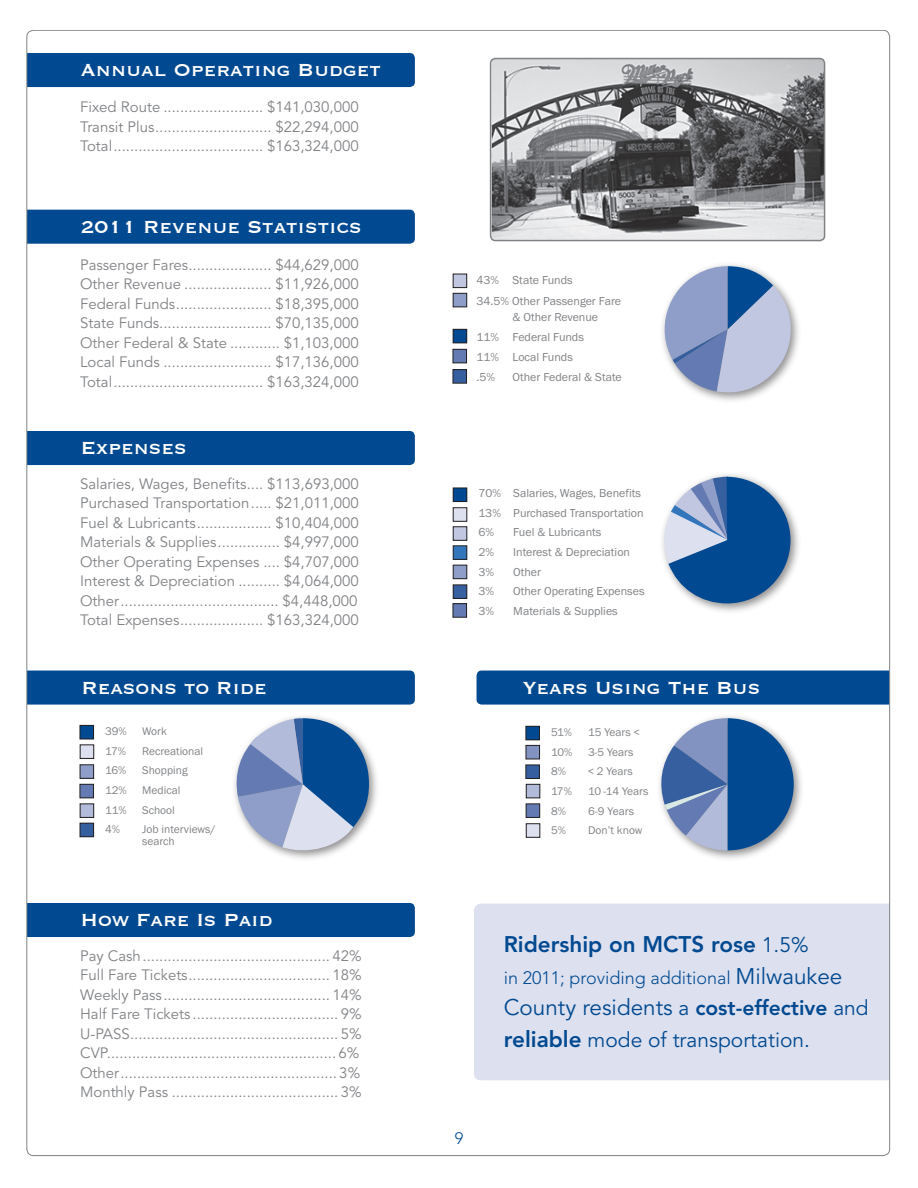
<style>
.page{position:relative;width:918px;height:1188px;background:#fff}
.page>*{position:absolute;margin:0;border:0;box-sizing:border-box;transform-origin:0 0}
.t1{font:22.65px "Copperplate";color:#fff}
.t2{font:22.5px "Avenir";color:#014990}
.t3{font:800 22.5px "Avenir";color:#014990}
.t4{font:21px "Avenir";color:#014990}
.t5{font:300 18px "Avenir";color:#014990}
.t6{font:300 16.5px "Avenir";color:#014990}
.t7{font:15px/19.5px "Avenir";color:#808285;text-align:justify}
.t8{font:12px/20.1px "Franklin Gothic";color:#808285}
.t9{font:11.55px/11.9px "Franklin Gothic";color:#808285}
.s1{font-weight:400;font-size:21px}
.s2{font-weight:400;font-size:22.5px}
.s3{font-size:21px}
.s4{font-weight:800;font-size:21px}
.s5{font-weight:800;font-size:22.5px}
</style>
<div class="page">
<div style="left:28px;top:903px;width:387px;height:34px;background:#014990"></div>
<div style="left:28px;top:671px;width:387px;height:34px;background:#014990"></div>
<div style="left:477px;top:671px;width:411px;height:34px;background:#014990"></div>
<div style="left:28px;top:53px;width:387px;height:34px;background:#014990"></div>
<div style="left:474px;top:903px;width:414px;height:177px;background:#dde1ef"></div>
<div style="left:453px;top:293px;width:14px;height:14px;background:#8e9ec8"></div>
<div style="left:453px;top:293px;width:14px;height:14px;border:1px solid #231f20"></div>
<div style="left:453px;top:274px;width:14px;height:14px;background:#c1c7e1"></div>
<div style="left:453px;top:274px;width:14px;height:14px;border:1px solid #231f20"></div>
<div style="left:453px;top:329px;width:14px;height:14px;background:#014990"></div>
<div style="left:453px;top:329px;width:14px;height:14px;border:1px solid #231f20"></div>
<div style="left:453px;top:349px;width:14px;height:14px;background:#637bb2"></div>
<div style="left:453px;top:349px;width:14px;height:14px;border:1px solid #231f20"></div>
<div style="left:453px;top:370px;width:14px;height:13px;background:#365fa0"></div>
<div style="left:453px;top:369px;width:14px;height:14px;border:1px solid #231f20"></div>
<svg style="left:660px;top:266px;width:137px;height:129px"></svg>
<div style="left:453px;top:488px;width:14px;height:14px;background:#014990"></div>
<div style="left:453px;top:488px;width:14px;height:14px;border:1px solid #231f20"></div>
<div style="left:453px;top:527px;width:14px;height:13px;background:#c1c7e1"></div>
<div style="left:453px;top:527px;width:14px;height:13px;border:1px solid #231f20"></div>
<div style="left:453px;top:604px;width:14px;height:13px;background:#637bb2"></div>
<div style="left:453px;top:603px;width:14px;height:14px;border:1px solid #231f20"></div>
<div style="left:453px;top:565px;width:14px;height:14px;background:#8e9ec8"></div>
<div style="left:453px;top:565px;width:14px;height:14px;border:1px solid #231f20"></div>
<div style="left:453px;top:585px;width:14px;height:13px;background:#365fa0"></div>
<div style="left:453px;top:585px;width:14px;height:14px;border:1px solid #231f20"></div>
<div style="left:453px;top:508px;width:14px;height:13px;background:#dde1ef"></div>
<div style="left:453px;top:508px;width:14px;height:13px;border:1px solid #231f20"></div>
<div style="left:453px;top:546px;width:14px;height:13px;background:#3476bc"></div>
<div style="left:453px;top:546px;width:14px;height:14px;border:1px solid #231f20"></div>
<img style="left:284px;top:716px;width:93px;height:143px">
<svg style="left:234px;top:718px;width:135px;height:137px"></svg>
<div style="left:80px;top:725px;width:14px;height:14px;background:#014990"></div>
<div style="left:80px;top:725px;width:14px;height:14px;border:1px solid #231f20"></div>
<div style="left:80px;top:745px;width:14px;height:13px;background:#dde1ef"></div>
<div style="left:80px;top:745px;width:14px;height:14px;border:1px solid #231f20"></div>
<div style="left:80px;top:765px;width:14px;height:13px;background:#8e9ec8"></div>
<div style="left:80px;top:765px;width:14px;height:14px;border:1px solid #231f20"></div>
<div style="left:80px;top:784px;width:14px;height:14px;background:#637bb2"></div>
<div style="left:80px;top:784px;width:14px;height:14px;border:1px solid #231f20"></div>
<div style="left:80px;top:804px;width:14px;height:13px;background:#b3bbda"></div>
<div style="left:80px;top:804px;width:14px;height:14px;border:1px solid #231f20"></div>
<div style="left:80px;top:823px;width:14px;height:14px;background:#365fa0"></div>
<div style="left:80px;top:823px;width:14px;height:14px;border:1px solid #231f20"></div>
<div style="left:526px;top:784px;width:14px;height:14px;background:#b3bbda"></div>
<div style="left:526px;top:784px;width:14px;height:14px;border:1px solid #231f20"></div>
<div style="left:526px;top:726px;width:13px;height:14px;background:#014990"></div>
<div style="left:526px;top:726px;width:14px;height:14px;border:1px solid #231f20"></div>
<div style="left:526px;top:745px;width:14px;height:14px;background:#8293c1"></div>
<div style="left:526px;top:745px;width:14px;height:14px;border:1px solid #231f20"></div>
<div style="left:526px;top:765px;width:13px;height:14px;background:#365fa0"></div>
<div style="left:526px;top:765px;width:14px;height:14px;border:1px solid #231f20"></div>
<div style="left:526px;top:804px;width:14px;height:13px;background:#637bb2"></div>
<div style="left:526px;top:804px;width:14px;height:14px;border:1px solid #231f20"></div>
<div style="left:526px;top:824px;width:14px;height:13px;background:#dde1ef"></div>
<div style="left:526px;top:824px;width:14px;height:13px;border:1px solid #231f20"></div>
<img style="left:697px;top:716px;width:105px;height:143px">
<svg style="left:659px;top:718px;width:135px;height:132px"></svg>
<div style="left:28px;top:210px;width:387px;height:34px;background:#014990"></div>
<div style="left:28px;top:431px;width:387px;height:34px;background:#014990"></div>
<img style="left:697px;top:474px;width:102px;height:138px">
<svg style="left:662px;top:477px;width:129px;height:126px"></svg>
<img style="left:492px;top:60px;width:333px;height:181px">
<div style="left:490px;top:58px;width:335px;height:183px;border:2px solid #808285;border-radius:5px"></div>
<p class="t1" style="left:81px;top:56px;width:302px">Annual Operating Budget</p>
<p class="t7" style="left:80px;top:98px;width:280px">Fixed Route ........................ $141,030,000<br>Transit Plus............................ $22,294,000<br>Total.................................... $163,324,000</p>
<p class="t1" style="left:81px;top:212px;width:283px">2011 Revenue Statistics</p>
<p class="t7" style="left:80px;top:255px;width:280px">Passenger Fares.................... $44,629,000<br>Other Revenue ..................... $11,926,000<br>Federal Funds....................... $18,395,000<br>State Funds........................... $70,135,000<br>Other Federal &amp; State ............ $1,103,000<br>Local Funds .......................... $17,136,000<br>Total.................................... $163,324,000</p>
<p class="t1" style="left:81px;top:434px;width:107px">Expenses</p>
<p class="t7" style="left:80px;top:474px;width:280px">Salaries, Wages, Benefits.... $113,693,000<br>Purchased Transportation..... $21,011,000<br>Fuel &amp; Lubricants.................. $10,404,000<br>Materials &amp; Supplies............... $4,997,000<br>Other Operating Expenses .... $4,707,000<br>Interest &amp; Depreciation .......... $4,064,000<br>Other...................................... $4,448,000<br>Total Expenses.................... $163,324,000</p>
<p class="t8" style="left:477px;top:271px;width:146px">43% State Funds<br>34.5% Other Passenger Fare</p>
<p class="t8" style="left:477px;top:307px;width:123px;text-indent:36px">&amp; Other Revenue<br>11% Federal Funds<br>11% Local Funds<br>.5%</p>
<p class="t8" style="left:512px;top:367px;width:111px">Other Federal &amp; State</p>
<p class="t8" style="left:478px;top:484px;width:167px;line-height:19.5px">70% Salaries, Wages, Benefits<br>13% Purchased Transportation<br>6%</p>
<p class="t8" style="left:513px;top:523px;width:90px">Fuel &amp; Lubricants</p>
<p class="t8" style="left:478px;top:542px;width:17px">2%</p>
<p class="t8" style="left:513px;top:542px;width:118px">Interest &amp; Depreciation</p>
<p class="t8" style="left:478px;top:562px;width:17px">3%</p>
<p class="t8" style="left:513px;top:562px;width:29px">Other</p>
<p class="t8" style="left:478px;top:581px;width:17px">3%</p>
<p class="t8" style="left:513px;top:581px;width:133px">Other Operating Expenses</p>
<p class="t8" style="left:478px;top:601px;width:17px">3%</p>
<p class="t8" style="left:513px;top:601px;width:106px">Materials &amp; Supplies</p>
<p class="t1" style="left:81px;top:673px;width:187px">Reasons to Ride</p>
<p class="t1" style="left:523px;top:673px;width:239px">Years Using The Bus</p>
<p class="t9" style="left:105px;top:726px;width:23px">39%</p>
<p class="t9" style="left:142px;top:726px;width:26px">Work</p>
<p class="t9" style="left:105px;top:745px;width:22px">17%</p>
<p class="t9" style="left:142px;top:745px;width:63px">Recreational</p>
<p class="t9" style="left:105px;top:765px;width:23px">16%</p>
<p class="t9" style="left:142px;top:765px;width:47px">Shopping</p>
<p class="t9" style="left:105px;top:784px;width:23px">12%</p>
<p class="t9" style="left:142px;top:784px;width:40px">Medical</p>
<p class="t9" style="left:105px;top:804px;width:23px">11%</p>
<p class="t9" style="left:142px;top:804px;width:34px">School</p>
<p class="t9" style="left:105px;top:824px;width:17px">4%</p>
<p class="t9" style="left:142px;top:824px;width:75px">Job interviews/ search</p>
<p class="t1" style="left:80px;top:906px;width:194px">How Fare Is Paid</p>
<p class="t7" style="left:80px;top:946px;width:283px;text-align:left">Pay Cash............................................. 42% Full Fare Tickets.................................. 18% Weekly Pass........................................ 14% Half Fare Tickets ................................... 9% U-PASS.................................................. 5% CVP....................................................... 6% Other.................................................... 3% Monthly Pass ........................................ 3%</p>
<p class="t6" style="left:455px;top:1129px;width:10px">9</p>
<p class="t9" style="left:551px;top:727px;width:23px">51%</p>
<p class="t9" style="left:588px;top:727px;width:53px">15 Years &lt;</p>
<p class="t9" style="left:551px;top:746px;width:23px">10%</p>
<p class="t9" style="left:588px;top:746px;width:47px">3-5 Years</p>
<p class="t9" style="left:551px;top:766px;width:17px">8%</p>
<p class="t9" style="left:588px;top:766px;width:46px">&lt; 2 Years</p>
<p class="t9" style="left:551px;top:785px;width:22px">17%</p>
<p class="t9" style="left:588px;top:785px;width:62px">10 -14 Years</p>
<p class="t9" style="left:551px;top:805px;width:17px">8%</p>
<p class="t9" style="left:588px;top:805px;width:47px">6-9 Years</p>
<p class="t9" style="left:551px;top:824px;width:17px">5%</p>
<p class="t9" style="left:588px;top:824px;width:56px">Don’t know</p>
<p class="t3" style="left:504px;top:931px;width:306px">Ridership on MCTS rose <span class="s1">1.5%</span></p>
<p class="t5" style="left:504px;top:967px;width:340px">in 2011; providing additional <span class="s2">Milwaukee</span></p>
<p class="t2" style="left:504px;top:994px;width:366px">County residents <span class="s3">a</span> <span class="s4">cost-effective</span> <span class="s3">and</span></p>
<p class="t4" style="left:504px;top:1027px;width:308px"><span class="s5">reliable</span> mode of transportation.</p>
</div>
